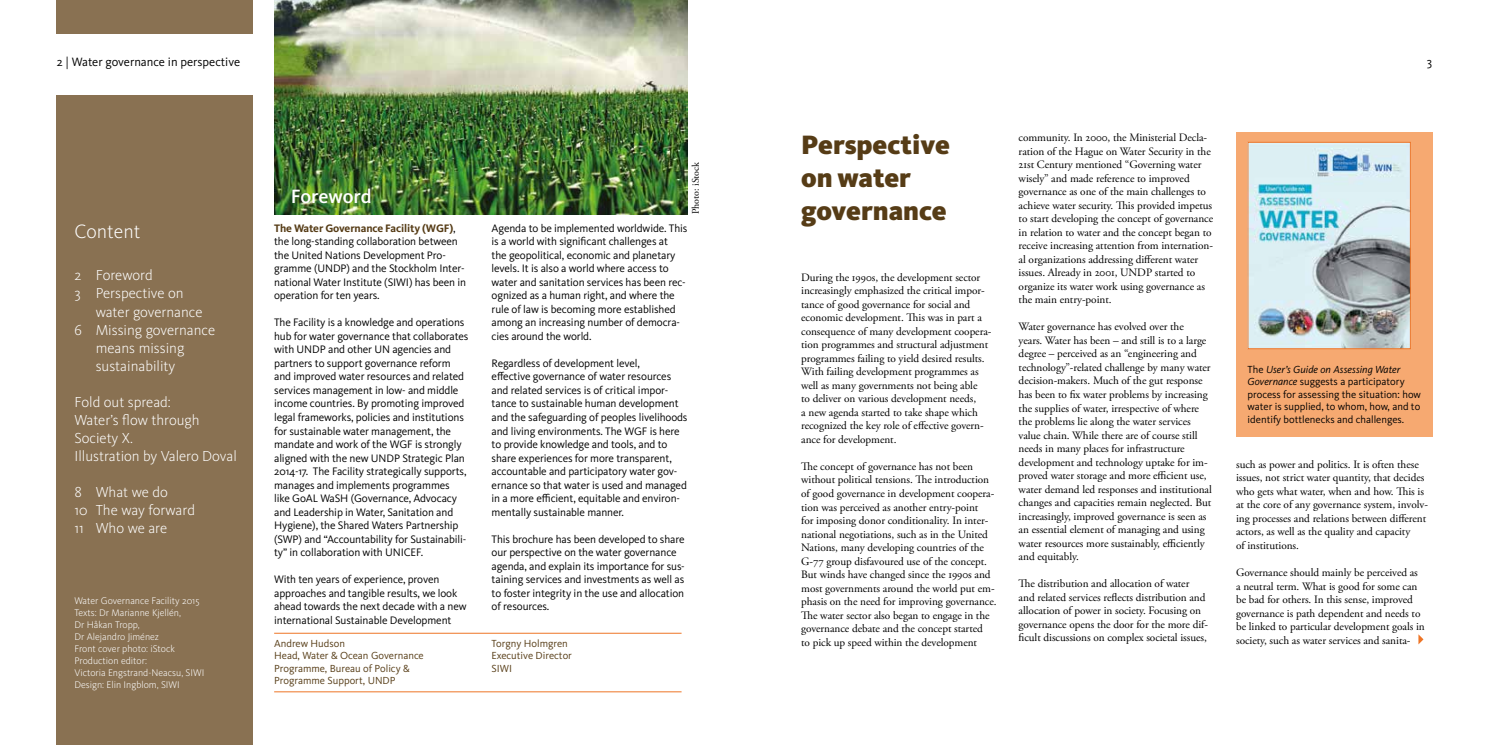
<style>
.page{position:relative;width:1489px;height:745px;background:#fff}
.page>*{position:absolute;margin:0;border:0;box-sizing:border-box;transform-origin:0 0}
.t1{font:900 27.5px/33px "Kievit OT";color:#563c16}
.t2{font:500 20px "Kievit OT";letter-spacing:-.005em;color:#fff}
.t3{font:300 20px "Kievit OT";color:#fff}
.t4{font:300 15px/18px "Kievit OT";color:#fff}
.t5{font:12.5px "Kievit OT";color:#000}
.t6{font:11.25px/13.5px "Adobe Garamond Pro";letter-spacing:-.005em;color:#000}
.t7{font:11.25px/13.5px "Kievit OT";letter-spacing:-.01em;color:#000}
.t8{font:10.62px/12.5px "Kievit OT";color:#000}
.t9{font:10.62px/12.5px "Kievit OT";color:#563c16}
.t10{font:300 10px/12px "Kievit OT";color:#fff}
.t11{font:10px "Adobe Garamond Pro";color:#000}
.s1{font-weight:700;color:#563c16}
.s2{font-style:italic}
</style>
<div class="page">
<div style="left:1235px;top:132px;width:196px;height:304px;background:#f6a971"></div>
<img style="left:274px;top:0;width:413px;height:215px">
<div style="left:57px;top:96px;width:196px;height:648px;background:#897152"></div>
<div style="left:57px;top:0;width:196px;height:33px;background:#897152"></div>
<hr style="left:274px;top:632px;width:407px;height:1px;background:#ee7526">
<hr style="left:274px;top:691px;width:407px;height:1px;background:#ee7526">
<img style="left:1249px;top:144px;width:159px;height:203px">
<div style="left:1247px;top:142px;width:163px;height:207px;border:1px solid #ee7526"></div>
<svg style="left:1418px;top:634px;width:5px;height:10px"></svg>
<p class="t5" style="left:57px;top:55px;width:185px">2 | Water governance in perspective</p>
<p class="t5" style="left:1426px;top:55px;width:7px">3</p>
<h2 class="t3" style="left:74px;top:220px;width:67px">Content</h2>
<h3 class="t4" style="left:74px;top:266px;width:80px">2 Foreword</h3>
<h3 class="t4" style="left:74px;top:284px;width:111px">3 Perspective on</h3>
<h3 class="t4" style="left:96px;top:302px;width:108px">water governance</h3>
<h3 class="t4" style="left:74px;top:320px;width:142px">6 Missing governance</h3>
<h3 class="t4" style="left:96px;top:338px;width:90px">means missing</h3>
<h3 class="t4" style="left:96px;top:356px;width:81px">sustainability</h3>
<h3 class="t4" style="left:74px;top:392px;width:164px">Fold out spread:<br>Water’s flow through<br>Society X.<br>Illustration by Valero Doval</h3>
<h3 class="t4" style="left:74px;top:482px;width:122px">8 What we do<br>10 The way forward<br>11 Who we are</h3>
<p class="t10" style="left:74px;top:594px;width:131px">Water Governance Facility 2015<br>Texts: Dr Marianne Kjellén,<br>Dr Håkan Tropp,<br>Dr Alejandro Jiménez<br>Front cover photo: iStock<br>Production editor:<br>Victoria Engstrand-Neacsu, SIWI<br>Design: Elin Ingblom, SIWI</p>
<h2 class="t2" style="left:291px;top:184px;width:82px">Foreword</h2>
<p class="t7" style="left:274px;top:221px;width:193px"><span class="s1">The Water Governance Facility (WGF)</span>, the long-standing collaboration between the United Nations Development Pro&shy;gramme (UNDP) and the Stockholm Inter&shy;national Water Institute (SIWI) has been in operation for ten years.</p>
<p class="t7" style="left:274px;top:316px;width:196px">The Facility is a knowledge and operations hub for water governance that collaborates with UNDP and other UN agencies and partners to support governance reform and improved water resources and related services management in low- and middle income countries. By promoting improved legal frameworks, policies and institutions for sustainable water management, the mandate and work of the WGF is strongly aligned with the new UNDP Strategic Plan 2014-17. The Facility strategically supports, manages and implements programmes<br>like GoAL WaSH (Governance, Advocacy and Leadership in Water, Sanitation and Hygiene), the Shared Waters Partnership (SWP) and “Accountability for Sustainabili&shy;ty” in collaboration with UNICEF.</p>
<p class="t7" style="left:274px;top:572px;width:194px">With ten years of experience, proven approaches and tangible results, we look ahead towards the next decade with a new international Sustainable Development</p>
<p class="t9" style="left:274px;top:636px;width:151px">Andrew Hudson<br>Head, Water &amp; Ocean Governance<br>Programme, Bureau of Policy &amp;<br>Programme Support, UNDP</p>
<p class="t11" style="left:689px;top:214px;width:54px;rotate:-90deg">Photo: iStock</p>
<p class="t7" style="left:491px;top:221px;width:197px">Agenda to be implemented worldwide. This is a world with significant challenges at<br>the geopolitical, economic and planetary levels. It is also a world where access to water and sanitation services has been rec&shy;ognized as a human right, and where the rule of law is becoming more established among an increasing number of democra&shy;cies around the world.</p>
<p class="t7" style="left:491px;top:356px;width:197px">Regardless of development level,<br>effective governance of water resources and related services is of critical impor&shy;tance to sustainable human development and the safeguarding of peoples livelihoods and living environments. The WGF is here to provide knowledge and tools, and to share experiences for more transparent, accountable and participatory water gov&shy;ernance so that water is used and managed in a more efficient, equitable and environ&shy;mentally sustainable manner.</p>
<p class="t7" style="left:491px;top:532px;width:195px">This brochure has been developed to share our perspective on the water governance agenda, and explain its importance for sus&shy;taining services and investments as well as to foster integrity in the use and allocation of resources.</p>
<p class="t9" style="left:491px;top:636px;width:82px">Torgny Holmgren<br>Executive Director<br>SIWI</p>
<h1 class="t1" style="left:801px;top:128px;width:150px">Perspective on water governance</h1>
<p class="t6" style="left:801px;top:270px;width:192px">During the 1990s, the development sector increasingly emphasized the critical impor&shy;tance of good governance for social and economic development. This was in part a consequence of many development coopera&shy;tion programmes and structural adjustment programmes failing to yield desired results.<br>With failing development programmes as well as many governments not being able<br>to deliver on various development needs,<br>a new agenda started to take shape which recognized the key role of effective govern&shy;ance for development.</p>
<p class="t6" style="left:801px;top:459px;width:197px">The concept of governance has not been without political tensions. The introduction of good governance in development coopera&shy;tion was perceived as another entry-point<br>for imposing donor conditionality. In inter&shy;national negotiations, such as in the United Nations, many developing countries of the G-77 group disfavoured use of the concept.<br>But winds have changed since the 1990s and most governments around the world put em&shy;phasis on the need for improving governance.<br>The water sector also began to engage in the governance debate and the concept started<br>to pick up speed within the development</p>
<p class="t6" style="left:1018px;top:131px;width:196px">community. In 2000, the Ministerial Decla&shy;ration of the Hague on Water Security in the 21st Century mentioned “Governing water wisely” and made reference to improved governance as one of the main challenges to achieve water security. This provided impetus to start developing the concept of governance in relation to water and the concept began to receive increasing attention from internation&shy;al organizations addressing different water issues. Already in 2001, UNDP started to organize its water work using governance as the main entry-point.</p>
<p class="t6" style="left:1018px;top:320px;width:195px">Water governance has evolved over the<br>years. Water has been – and still is to a large degree – perceived as an “engineering and technology”-related challenge by many water decision-makers. Much of the gut response has been to fix water problems by increasing the supplies of water, irrespective of where the problems lie along the water services value chain. While there are of course still needs in many places for infrastructure development and technology uptake for im&shy;proved water storage and more efficient use, water demand led responses and institutional changes and capacities remain neglected. But increasingly, improved governance is seen as an essential element of managing and using water resources more sustainably, efficiently and equitably.</p>
<p class="t6" style="left:1018px;top:577px;width:191px">The distribution and allocation of water and related services reflects distribution and allocation of power in society. Focusing on governance opens the door for the more dif&shy;ficult discussions on complex societal issues,</p>
<p class="t8" style="left:1247px;top:363px;width:175px">The <span class="s2">User’s Guide on Assessing Water Governance</span> suggests a participatory process for assessing the situation: how water is supplied, to whom, how, and to identify bottlenecks and challenges.</p>
<p class="t6" style="left:1235px;top:457px;width:193px">such as power and politics. It is often these issues, not strict water quantity, that decides who gets what water, when and how. This is at the core of any governance system, involv&shy;ing processes and relations between different actors, as well as the quality and capacity<br>of institutions.</p>
<p class="t6" style="left:1235px;top:565px;width:190px">Governance should mainly be perceived as a neutral term. What is good for some can be bad for others. In this sense, improved governance is path dependent and needs to be linked to particular development goals in society, such as water services and sanita-</p>
</div>
